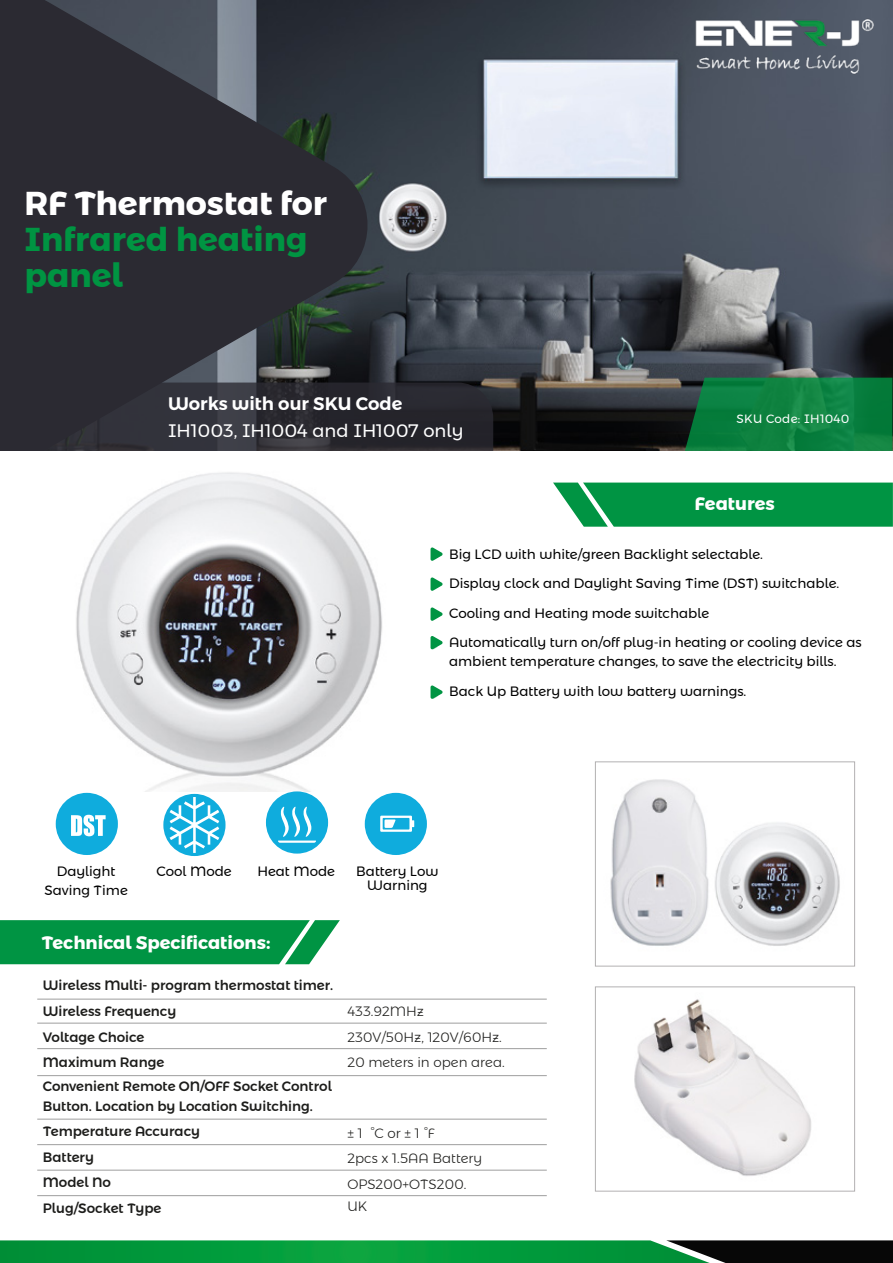
<style>
.page{position:relative;width:893px;height:1263px;background:#fff}
.page>*{position:absolute;margin:0;border:0;box-sizing:border-box;transform-origin:0 0}
.t1{font:700 33px/36px "Montserrat Alternates";color:#009442}
.t2{font:700 33px "Montserrat Alternates";color:#fff}
.t3{font:700 18px "Montserrat Alternates";color:#fff}
.t4{font:18px "Montserrat Alternates";color:#fff}
.t5{font:600 18px "Montserrat Alternates";color:#fff}
.t6{font:13.5px/29.4px "Montserrat Alternates";color:#000}
.t7{font:500 13.5px/25.5px "Montserrat Alternates";color:#1d1d1b}
.t8{font:300 13.5px/25.5px "Montserrat Alternates";color:#1d1d1b}
.t9{font:12px "Montserrat Alternates";letter-spacing:.025em;color:#fff}
</style>
<div class="page">
<img style="left:379px;top:0;width:514px;height:451px">
<svg style="left:0;top:0;width:379px;height:382px;background:#30323a"></svg>
<svg style="left:685px;top:378px;width:207px;height:73px;background:#0d7d3f"></svg>
<svg style="left:0;top:920px;width:340px;height:44px;background:#109a4f"></svg>
<hr style="left:37px;top:999px;width:510px;height:1px;background:#9e9e9e">
<hr style="left:37px;top:1023px;width:510px;height:1px;background:#9e9e9e">
<hr style="left:37px;top:1048px;width:510px;height:1px;background:#9e9e9e">
<hr style="left:37px;top:1075px;width:510px;height:1px;background:#9e9e9e">
<hr style="left:37px;top:1119px;width:510px;height:1px;background:#9e9e9e">
<hr style="left:37px;top:1144px;width:510px;height:1px;background:#9e9e9e">
<hr style="left:37px;top:1170px;width:510px;height:1px;background:#9e9e9e">
<hr style="left:37px;top:1195px;width:510px;height:1px;background:#9e9e9e">
<svg style="left:431px;top:547px;width:12px;height:14px"></svg>
<svg style="left:431px;top:577px;width:12px;height:14px"></svg>
<svg style="left:431px;top:607px;width:12px;height:14px"></svg>
<svg style="left:431px;top:636px;width:12px;height:14px"></svg>
<svg style="left:431px;top:685px;width:12px;height:14px"></svg>
<svg style="left:553px;top:483px;width:340px;height:44px;background:#119b4f"></svg>
<img style="left:76px;top:472px;width:306px;height:319px">
<img style="left:604px;top:779px;width:241px;height:188px">
<div style="left:595px;top:761px;width:260px;height:205px;border:1px solid #b3b1b2"></div>
<div style="left:595px;top:986px;width:260px;height:205px;border:1px solid #b3b1b2"></div>
<img style="left:634px;top:999px;width:177px;height:177px">
<svg style="left:0;top:382px;width:493px;height:69px;background:#2d2c34"></svg>
<img style="left:690px;top:8px;width:189px;height:76px">
<svg style="left:0;top:1240px;width:893px;height:23px;background:#0c7d36"></svg>
<div style="left:56px;top:793px;width:62px;height:62px;background:#0facdd;border-radius:50%"></div>
<svg style="left:71px;top:815px;width:35px;height:21px"></svg>
<svg style="left:163px;top:794px;width:63px;height:62px"></svg>
<svg style="left:266px;top:791px;width:62px;height:63px"></svg>
<div style="left:365px;top:793px;width:62px;height:62px;background:#0facdd;border-radius:50%"></div>
<svg style="left:380px;top:816px;width:34px;height:16px"></svg>
<h1 class="t2" style="left:24px;top:177px;width:304px">RF Thermostat for</h1>
<h1 class="t1" style="left:24px;top:221px;width:284px">Infrared heating panel</h1>
<h2 class="t5" style="left:168px;top:389px;width:236px">Works with our SKU Code</h2>
<h2 class="t4" style="left:168px;top:417px;width:297px">IH1003, IH1004 and IH1007 only</h2>
<p class="t9" style="left:736px;top:410px;width:114px">SKU Code: IH1040</p>
<h2 class="t3" style="left:695px;top:489px;width:81px">Features</h2>
<p class="t6" style="left:449px;top:539px;width:414px">Big LCD with white/green Backlight selectable.<br>Display clock and Daylight Saving Time (DST) switchable.<br>Cooling and Heating mode switchable<br>Automatically turn on/off plug-in heating or cooling device as</p>
<p class="t6" style="left:449px;top:647px;width:389px">ambient temperature changes, to save the electricity bills.<br>Back Up Battery with low battery warnings.</p>
<p class="t6" style="left:45px;top:861px;width:85px;line-height:19.2px;text-align:center">Daylight<br>Saving Time</p>
<p class="t6" style="left:157px;top:856px;width:77px">Cool Mode</p>
<p class="t6" style="left:257px;top:856px;width:79px">Heat Mode</p>
<p class="t6" style="left:356px;top:863px;width:84px;line-height:14.7px;text-align:center">Battery Low<br>Warning</p>
<h2 class="t3" style="left:41px;top:928px;width:231px">Technical Specifications:</h2>
<p class="t7" style="left:43px;top:973px;width:292px">Wireless Multi- program thermostat timer.<br>Wireless Frequency<br>Voltage Choice<br>Maximum Range</p>
<p class="t7" style="left:43px;top:1076px;width:291px;line-height:19.5px">Convenient Remote ON/OFF Socket Control<br>Button. Location by Location Switching.</p>
<p class="t7" style="left:43px;top:1118px;width:159px">Temperature Accuracy<br>Battery<br>Model No<br>Plug/Socket Type</p>
<p class="t8" style="left:347px;top:998px;width:159px">433.92MHz<br>230V/50Hz, 120V/60Hz.<br>20 meters in open area.</p>
<p class="t8" style="left:347px;top:1120px;width:136px">± 1 °C or ± 1 °F<br>2pcs x 1.5AA Battery<br>OPS200+OTS200.</p>
<p class="t8" style="left:347px;top:1193px;width:21px">UK</p>
</div>
